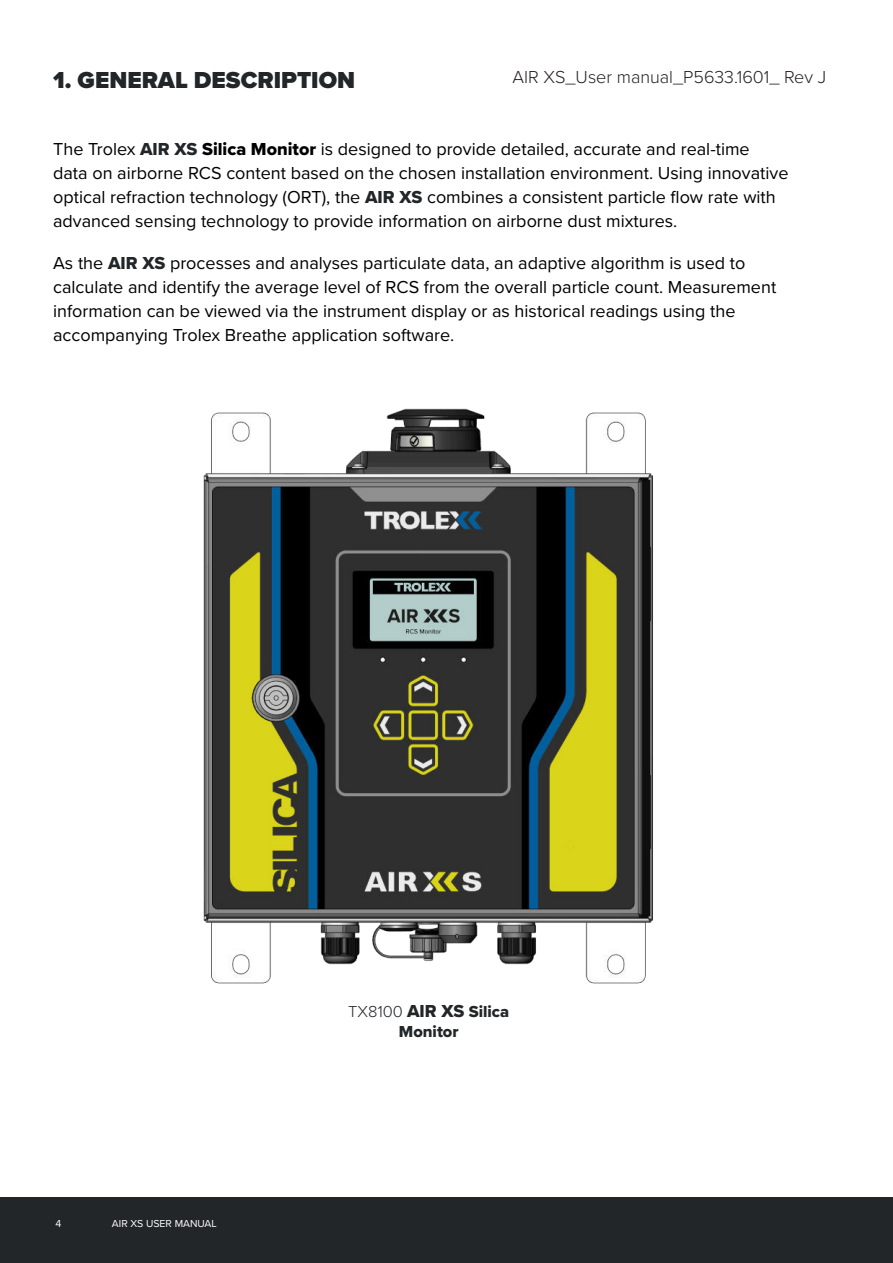
<style>
.page{position:relative;width:893px;height:1263px;background:#fff}
.page>*{position:absolute;margin:0;border:0;box-sizing:border-box;transform-origin:0 0}
.t1{font:900 24px "Proxima Nova";color:#222629}
.t2{font:18px/24px "Proxima Nova";color:#000}
.t3{font:300 18px "Proxima Nova";color:#231f20}
.t4{font:300 16.5px "Proxima Nova";color:#222629}
.t5{font:16.5px "Proxima Nova Extrabld";color:#222629}
.t6{font:10.5px "Proxima Nova";color:#fff}
.s1{font-family:"Proxima Nova Extrabld";color:#222629}
.s2{font-family:"Proxima Nova Extrabld"}
.s3{font-family:"Proxima Nova Extrabld";font-weight:400;font-size:18px}
.s4{font-family:"Proxima Nova Extrabld";font-weight:400}
</style>
<div class="page">
<div style="left:0;top:1197px;width:893px;height:66px;background:#222629"></div>
<img style="left:203px;top:408px;width:450px;height:576px">
<h1 class="t1" style="left:53px;top:70px;width:303px">1. GENERAL DESCRIPTION</h1>
<p class="t3" style="left:512px;top:68px;width:315px">AIR XS_User manual_P5633.1601_ Rev J</p>
<p class="t2" style="left:53px;top:137px;width:737px">The Trolex <span class="s1">AIR XS</span> <span class="s2">Silica Monitor</span> is designed to provide detailed, accurate and real-time data on airborne RCS content based on the chosen installation environment. Using innovative optical refraction technology (ORT), the <span class="s1">AIR XS</span> combines a consistent particle flow rate with advanced sensing technology to provide information on airborne dust mixtures.</p>
<p class="t2" style="left:53px;top:251px;width:725px">As the <span class="s1">AIR XS</span> processes and analyses particulate data, an adaptive algorithm is used to calculate and identify the average level of RCS from the overall particle count. Measurement information can be viewed via the instrument display or as historical readings using the accompanying Trolex Breathe application software.</p>
<p class="t6" style="left:56px;top:1219px;width:7px">4</p>
<p class="t6" style="left:112px;top:1219px;width:106px">AIR XS USER MANUAL</p>
<p class="t4" style="left:348px;top:1003px;width:162px">TX8100 <span class="s3">AIR XS</span> <span class="s4">Silica</span></p>
<p class="t5" style="left:399px;top:1024px;width:61px">Monitor</p>
</div>
